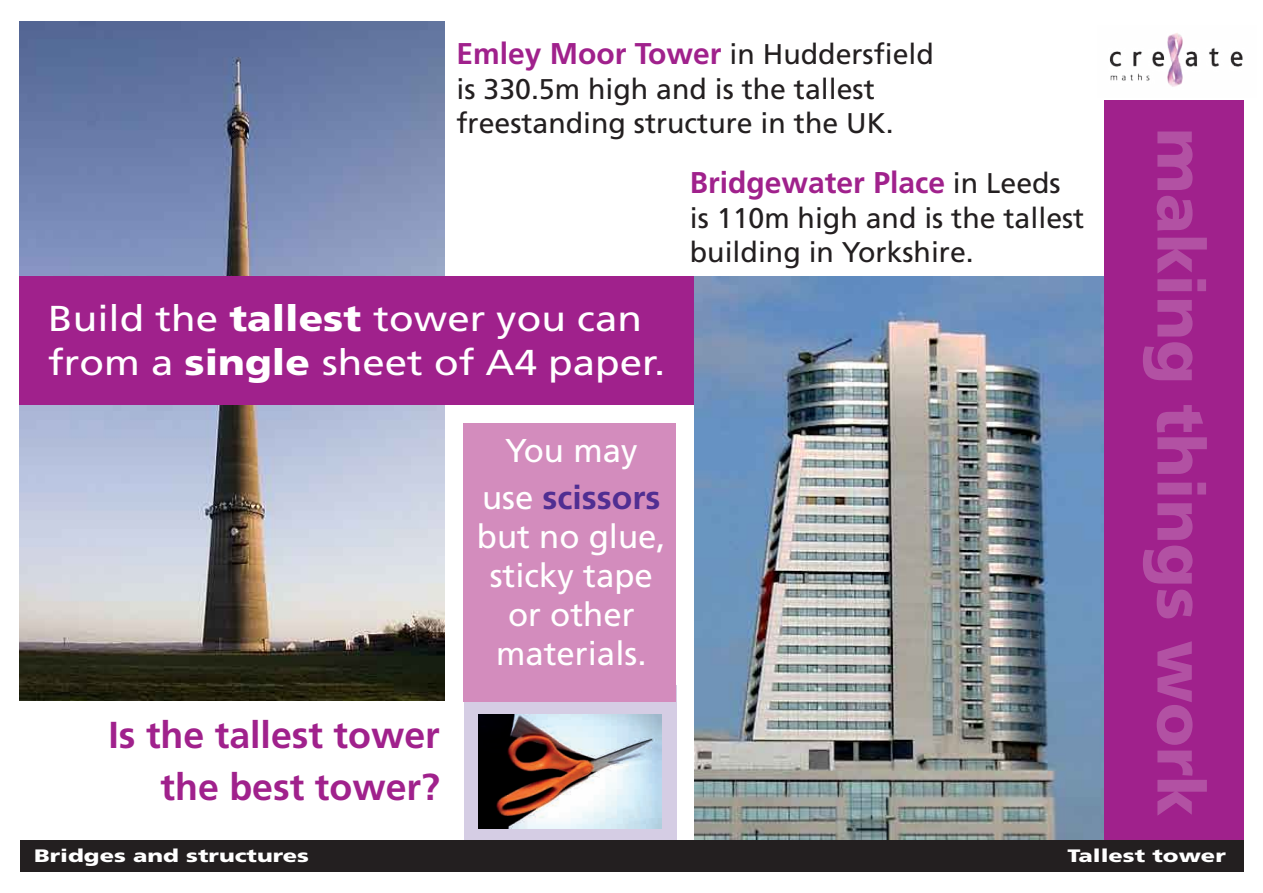
<style>
.page{position:relative;width:1263px;height:893px;background:#fff}
.page>*{position:absolute;margin:0;border:0;box-sizing:border-box;transform-origin:0 0}
.t1{font:900 65.85px "Frutiger";color:rgb(212 173 208/.35)}
.t2{font:700 37.5px/52.5px "Frutiger";color:#a0218c;text-align:right}
.t3{font:36px/43.2px "Frutiger";color:#fff;scale:1.12 1}
.t4{font:33px/39px "Frutiger";color:#fff;text-align:center}
.t5{font:700 30px "Frutiger";color:#a0218c}
.t6{font:28.5px/34.5px "Frutiger";color:#231f20}
.t7{font:900 18px "Frutiger";color:#fff;scale:1.31 1}
.s1{font-weight:400;font-size:28.5px;color:#231f20}
.s2{font-weight:900}
.s3{font-weight:700;color:#502e92}
</style>
<div class="page">
<div style="left:464px;top:685px;width:212px;height:167px;background:linear-gradient(to right,#cfc7dd,#d8d0e7)"></div>
<img style="left:19px;top:21px;width:425px;height:679px">
<div style="left:19px;top:276px;width:677px;height:129px;background:#a0218c"></div>
<div style="left:1104px;top:100px;width:139px;height:772px;background:#a0218c"></div>
<img style="left:1149px;top:33px;width:94px;height:54px">
<img style="left:695px;top:276px;width:409px;height:565px">
<div style="left:463px;top:423px;width:213px;height:279px;background:#d38cbd"></div>
<div style="left:20px;top:841px;width:1223px;height:31px;background:#231f20"></div>
<img style="left:479px;top:715px;width:183px;height:114px">
<p class="t5" style="left:456px;top:36px;width:479px">Emley Moor Tower <span class="s1">in Huddersfield</span></p>
<p class="t6" style="left:456px;top:72px;width:439px">is 330.5m high and is the tallest freestanding structure in the UK.</p>
<p class="t3" style="left:48px;top:297px;width:552px">Build the <span class="s2">tallest</span> tower you can from a <span class="s2">single</span> sheet of A4 paper.</p>
<h2 class="t2" style="left:108px;top:709px;width:333px">Is the tallest tower the best tower?</h2>
<p class="t4" style="left:482px;top:428px;width:180px;line-height:47px">You may use <span class="s3">scissors</span></p>
<p class="t4" style="left:477px;top:517px;width:190px">but no glue, sticky tape or other materials.</p>
<p class="t5" style="left:690px;top:165px;width:372px">Bridgewater Place <span class="s1">in Leeds</span></p>
<p class="t6" style="left:690px;top:201px;width:396px">is 110m high and is the tallest building in Yorkshire.</p>
<h1 class="t1" style="left:1220px;top:128px;width:690px;rotate:90deg">making things work</h1>
<p class="t7" style="left:34px;top:845px;width:211px">Bridges and structures</p>
<p class="t7" style="left:1067px;top:845px;width:122px">Tallest tower</p>
</div>
